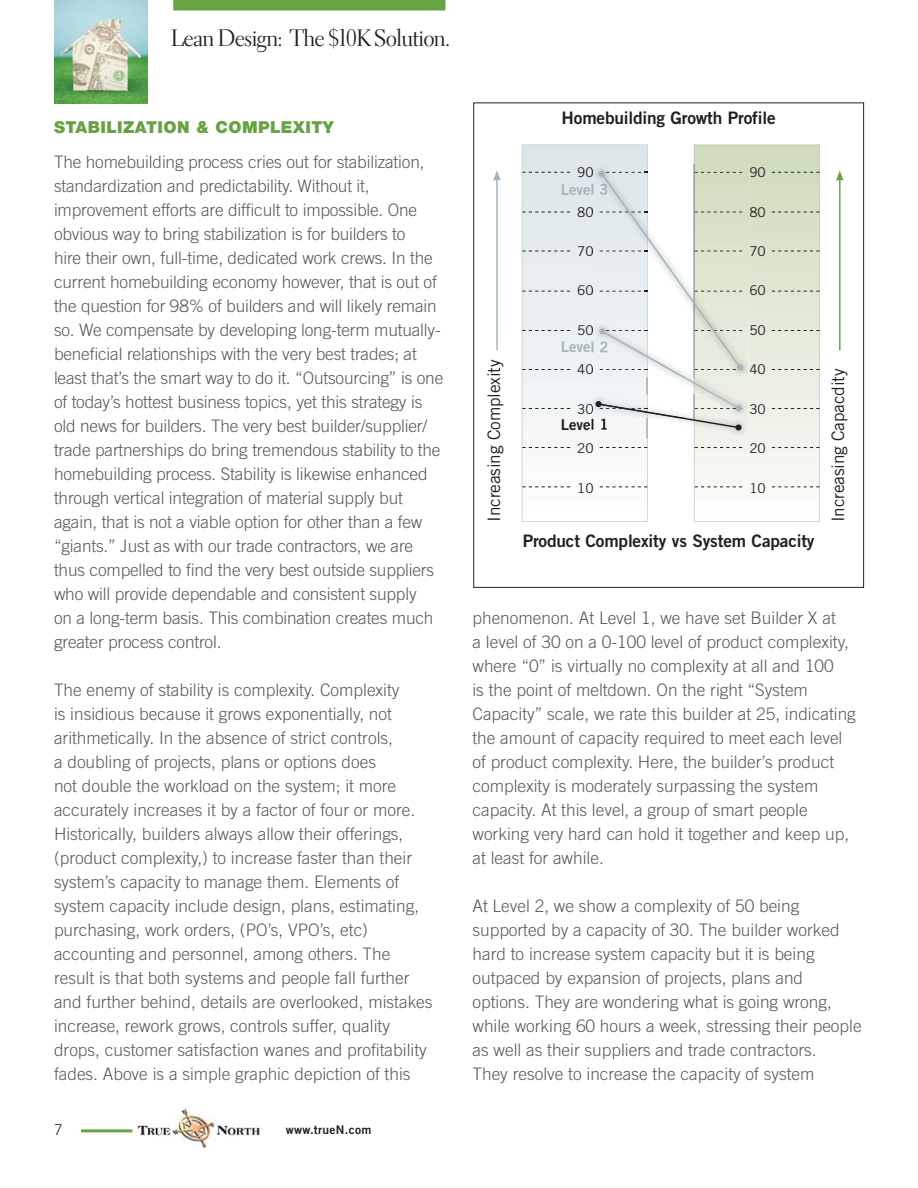
<style>
.page{position:relative;width:918px;height:1188px;background:#fff}
.page>*{position:absolute;margin:0;border:0;box-sizing:border-box;transform-origin:0 0}
.t1{font:24px "Electra LH Display";color:#231f20}
.t2{font:300 17.25px/24px "Trade Gothic";color:#58595b}
.t3{font:17.25px "Trade Gothic Bold Two";letter-spacing:-.01em;color:#231f20}
.t4{font:17.25px "Trade Gothic";letter-spacing:-.01em;color:#231f20}
.t5{font:900 16.5px "Helvetica Neue";letter-spacing:.025em;color:#69a244}
.t6{font:15px "Trade Gothic Bold Two";letter-spacing:-.01em;color:#a3b4be}
.t7{font:15px "Trade Gothic Bold Two";letter-spacing:-.01em;color:#231f20}
.t8{font:300 15px "Trade Gothic";color:#231f20}
.t9{font:13.5px "Trade Gothic";letter-spacing:-.01em;color:#231f20}
.t10{font:12px "Trade Gothic Bold Two";letter-spacing:.025em;color:#231f20}
</style>
<div class="page">
<img style="left:54px;top:0;width:93px;height:104px">
<hr style="left:81px;top:1129px;width:51px;height:3px;background:#69a244">
<img style="left:137px;top:1107px;width:123px;height:43px">
<div style="left:173px;top:0;width:273px;height:10px;background:#69a244"></div>
<img style="left:694px;top:145px;width:125px;height:376px">
<svg style="left:695px;top:487px;width:47px;height:1px"></svg>
<svg style="left:695px;top:447px;width:47px;height:1px"></svg>
<svg style="left:772px;top:487px;width:47px;height:1px"></svg>
<svg style="left:772px;top:447px;width:47px;height:1px"></svg>
<svg style="left:772px;top:408px;width:47px;height:1px"></svg>
<svg style="left:772px;top:369px;width:47px;height:1px"></svg>
<svg style="left:772px;top:330px;width:47px;height:1px"></svg>
<svg style="left:772px;top:291px;width:47px;height:1px"></svg>
<svg style="left:772px;top:251px;width:47px;height:1px"></svg>
<svg style="left:772px;top:212px;width:47px;height:1px"></svg>
<svg style="left:772px;top:172px;width:47px;height:1px"></svg>
<img style="left:522px;top:145px;width:125px;height:376px">
<svg style="left:522px;top:487px;width:48px;height:1px"></svg>
<svg style="left:522px;top:447px;width:48px;height:1px"></svg>
<svg style="left:522px;top:408px;width:48px;height:1px"></svg>
<svg style="left:522px;top:369px;width:48px;height:1px"></svg>
<svg style="left:522px;top:330px;width:48px;height:1px"></svg>
<svg style="left:522px;top:291px;width:48px;height:1px"></svg>
<svg style="left:522px;top:251px;width:48px;height:1px"></svg>
<svg style="left:522px;top:212px;width:48px;height:1px"></svg>
<svg style="left:522px;top:172px;width:48px;height:1px"></svg>
<svg style="left:600px;top:487px;width:47px;height:1px"></svg>
<svg style="left:600px;top:447px;width:47px;height:1px"></svg>
<img style="left:743px;top:418px;width:5px;height:19px">
<img style="left:695px;top:164px;width:55px;height:254px">
<img style="left:743px;top:394px;width:5px;height:24px">
<img style="left:743px;top:322px;width:6px;height:55px">
<svg style="left:578px;top:167px;width:165px;height:270px"></svg>
<hr style="left:496px;top:179px;width:2px;height:171px;background:#a3b4be">
<svg style="left:493px;top:171px;width:8px;height:10px"></svg>
<hr style="left:839px;top:179px;width:2px;height:171px;background:#69a244">
<svg style="left:836px;top:170px;width:8px;height:11px"></svg>
<h1 class="t1" style="left:171px;top:29px;width:280px">Lean Design: The $10K Solution.</h1>
<p class="t5" style="left:54px;top:121px;width:281px">STABILIZATION &amp; COMPLEXITY</p>
<p class="t2" style="left:54px;top:151px;width:391px">The homebuilding process cries out for stabilization, standardization and predictability. Without it, improvement efforts are difficult to impossible. One obvious way to bring stabilization is for builders to<br>hire their own, full-time, dedicated work crews. In the current homebuilding economy however, that is out of the question for 98% of builders and will likely remain so. We compensate by developing long-term mutually&shy;beneficial relationships with the very best trades; at least that’s the smart way to do it. “Outsourcing” is one of today’s hottest business topics, yet this strategy is old news for builders. The very best builder/supplier/ trade partnerships do bring tremendous stability to the homebuilding process. Stability is likewise enhanced through vertical integration of material supply but again, that is not a viable option for other than a few “giants.” Just as with our trade contractors, we are thus compelled to find the very best outside suppliers who will provide dependable and consistent supply<br>on a long-term basis. This combination creates much greater process control.</p>
<p class="t2" style="left:54px;top:679px;width:380px">The enemy of stability is complexity. Complexity<br>is insidious because it grows exponentially, not arithmetically. In the absence of strict controls,<br>a doubling of projects, plans or options does<br>not double the workload on the system; it more accurately increases it by a factor of four or more.<br>Historically, builders always allow their offerings, (product complexity,) to increase faster than their system’s capacity to manage them. Elements of system capacity include design, plans, estimating, purchasing, work orders, (PO’s, VPO’s, etc) accounting and personnel, among others. The result is that both systems and people fall further and further behind, details are overlooked, mistakes increase, rework grows, controls suffer, quality drops, customer satisfaction wanes and profitability fades. Above is a simple graphic depiction of this</p>
<p class="t8" style="left:54px;top:1124px;width:10px">7</p>
<p class="t10" style="left:286px;top:1125px;width:87px">www.trueN.com</p>
<p class="t3" style="left:562px;top:112px;width:216px">Homebuilding Growth Profile</p>
<p class="t9" style="left:577px;top:167px;width:18px">90</p>
<p class="t9" style="left:577px;top:207px;width:18px">80</p>
<p class="t9" style="left:577px;top:246px;width:18px">70</p>
<p class="t9" style="left:577px;top:286px;width:18px">60</p>
<p class="t9" style="left:577px;top:325px;width:18px">50</p>
<p class="t9" style="left:577px;top:365px;width:18px">40</p>
<p class="t9" style="left:577px;top:404px;width:18px">30</p>
<p class="t9" style="left:577px;top:444px;width:18px">20</p>
<p class="t9" style="left:577px;top:483px;width:18px">10</p>
<p class="t9" style="left:749px;top:167px;width:18px">90</p>
<p class="t9" style="left:749px;top:207px;width:18px">80</p>
<p class="t9" style="left:749px;top:246px;width:18px">70</p>
<p class="t9" style="left:749px;top:286px;width:18px">60</p>
<p class="t9" style="left:749px;top:325px;width:18px">50</p>
<p class="t9" style="left:749px;top:365px;width:18px">40</p>
<p class="t9" style="left:749px;top:404px;width:18px">30</p>
<p class="t9" style="left:749px;top:444px;width:18px">20</p>
<p class="t9" style="left:749px;top:483px;width:18px">10</p>
<p class="t6" style="left:561px;top:184px;width:49px">Level 3</p>
<p class="t6" style="left:561px;top:342px;width:49px">Level 2</p>
<p class="t4" style="left:488px;top:522px;width:164px;rotate:-90deg">Increasing Complexity</p>
<p class="t4" style="left:832px;top:522px;width:155px;rotate:-90deg">Increasing Capacdity</p>
<p class="t7" style="left:561px;top:419px;width:49px">Level 1</p>
<p class="t3" style="left:523px;top:535px;width:293px">Product Complexity vs System Capacity</p>
<p class="t2" style="left:473px;top:607px;width:385px">phenomenon. At Level 1, we have set Builder X at<br>a level of 30 on a 0-100 level of product complexity, where “0” is virtually no complexity at all and 100<br>is the point of meltdown. On the right “System Capacity” scale, we rate this builder at 25, indicating the amount of capacity required to meet each level of product complexity. Here, the builder’s product complexity is moderately surpassing the system capacity. At this level, a group of smart people working very hard can hold it together and keep up, at least for awhile.</p>
<p class="t2" style="left:473px;top:895px;width:391px">At Level 2, we show a complexity of 50 being supported by a capacity of 30. The builder worked hard to increase system capacity but it is being outpaced by expansion of projects, plans and options. They are wondering what is going wrong, while working 60 hours a week, stressing their people as well as their suppliers and trade contractors.<br>They resolve to increase the capacity of system</p>
</div>
